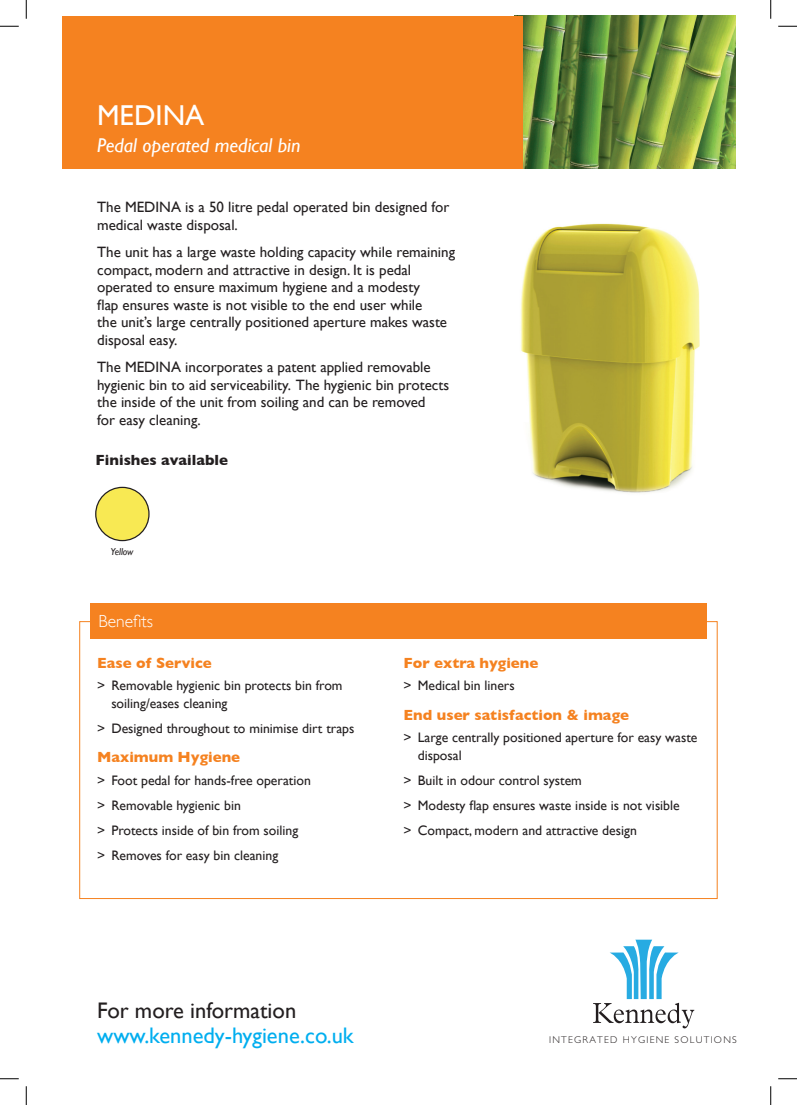
<style>
.page{position:relative;width:797px;height:1105px;background:#fff}
.page>*{position:absolute;margin:0;border:0;box-sizing:border-box;transform-origin:0 0}
.A_heading{font:28.75px "Gill Sans";color:#fff}
.web_address{font:22.5px "Gill Sans";color:#00aeef}
.for_more_info_text{font:22.5px "Gill Sans";color:#231f20}
.A_sub_head{font:italic 20px "Gill Sans";color:#fff}
.B_heading_white{font:300 17.5px "Gill Sans";color:#fff}
.body_text{font:15px/17.5px "Gill Sans";color:#231f20}
.C_heading{font:700 15px "Gill Sans";color:#f58220}
.C_heading-2{font:700 15px "Gill Sans";color:#231f20}
.bullets{font:13.75px/17.5px "Gill Sans";color:#231f20}
.finish_colours{font:italic 10px "Gill Sans";color:#231f20}
.t1{font:300 9.88px "Gill Sans";letter-spacing:.125em;color:#221d1e}
</style>
<div class="page">
<img style="left:522px;top:16px;width:213px;height:153px">
<div style="left:62px;top:16px;width:460px;height:153px;background:#f58220"></div>
<svg style="left:593px;top:940px;width:101px;height:88px"></svg>
<div style="left:90px;top:604px;width:617px;height:35px;background:#f58220"></div>
<img style="left:520px;top:223px;width:180px;height:270px">
<div style="left:96px;top:487px;width:53px;height:54px;background:#f8e953;border-radius:50%"></div>
<div style="left:95px;top:487px;width:55px;height:54px;border:1px solid #231f20;border-radius:50%"></div>
<svg style="left:0;top:25px;width:19px;height:2px"></svg>
<svg style="left:778px;top:25px;width:19px;height:2px"></svg>
<svg style="left:0;top:1078px;width:19px;height:1px"></svg>
<svg style="left:778px;top:1078px;width:19px;height:1px"></svg>
<svg style="left:25px;top:0;width:2px;height:19px"></svg>
<svg style="left:25px;top:1086px;width:2px;height:19px"></svg>
<svg style="left:770px;top:0;width:1px;height:19px"></svg>
<svg style="left:770px;top:1086px;width:1px;height:19px"></svg>
<p class="A_heading" style="left:97px;top:98px;width:109px">MEDINA</p>
<p class="A_sub_head" style="left:97px;top:134px;width:205px">Pedal operated medical bin</p>
<p class="body_text" style="left:97px;top:198px;width:354px">The MEDINA is a 50 litre pedal operated bin designed for medical waste disposal.</p>
<p class="body_text" style="left:97px;top:243px;width:359px">The unit has a large waste holding capacity while remaining compact, modern and attractive in design. It is pedal operated to ensure maximum hygiene and a modesty<br>flap ensures waste is not visible to the end user while<br>the unit’s large centrally positioned aperture makes waste disposal easy.</p>
<p class="body_text" style="left:97px;top:358px;width:353px">The MEDINA incorporates a patent applied removable hygienic bin to aid serviceability. The hygienic bin protects the inside of the unit from soiling and can be removed<br>for easy cleaning.</p>
<p class="C_heading-2" style="left:96px;top:451px;width:134px">Finishes available</p>
<p class="finish_colours" style="left:111px;top:546px;width:24px">Yellow</p>
<p class="B_heading_white" style="left:99px;top:612px;width:56px">Benefits</p>
<p class="C_heading" style="left:97px;top:654px;width:116px">Ease of Service</p>
<p class="bullets" style="left:111px;top:677px;width:233px;text-indent:-14px">&gt; Removable hygienic bin protects bin from soiling/eases cleaning</p>
<p class="bullets" style="left:97px;top:719px;width:259px">&gt; Designed throughout to minimise dirt traps</p>
<p class="C_heading" style="left:97px;top:748px;width:144px">Maximum Hygiene</p>
<p class="bullets" style="left:97px;top:771px;width:215px">&gt; Foot pedal for hands-free operation</p>
<p class="bullets" style="left:97px;top:796px;width:145px">&gt; Removable hygienic bin</p>
<p class="bullets" style="left:97px;top:821px;width:203px">&gt; Protects inside of bin from soiling</p>
<p class="bullets" style="left:97px;top:846px;width:183px">&gt; Removes for easy bin cleaning</p>
<p class="C_heading" style="left:403px;top:654px;width:136px">For extra hygiene</p>
<p class="bullets" style="left:403px;top:677px;width:113px">&gt; Medical bin liners</p>
<p class="C_heading" style="left:403px;top:706px;width:227px">End user satisfaction &amp; image</p>
<p class="bullets" style="left:418px;top:728px;width:281px;text-indent:-14px">&gt; Large centrally positioned aperture for easy waste disposal</p>
<p class="bullets" style="left:403px;top:771px;width:180px">&gt; Built in odour control system</p>
<p class="bullets" style="left:403px;top:796px;width:278px">&gt; Modesty flap ensures waste inside is not visible</p>
<p class="bullets" style="left:403px;top:821px;width:235px">&gt; Compact, modern and attractive design</p>
<p class="for_more_info_text" style="left:97px;top:997px;width:200px">For more information</p>
<p class="web_address" style="left:97px;top:1022px;width:258px">www.kennedy-hygiene.co.uk</p>
<p class="t1" style="left:549px;top:1034px;width:189px">INTEGRATED HYGIENE SOLUTIONS</p>
</div>
